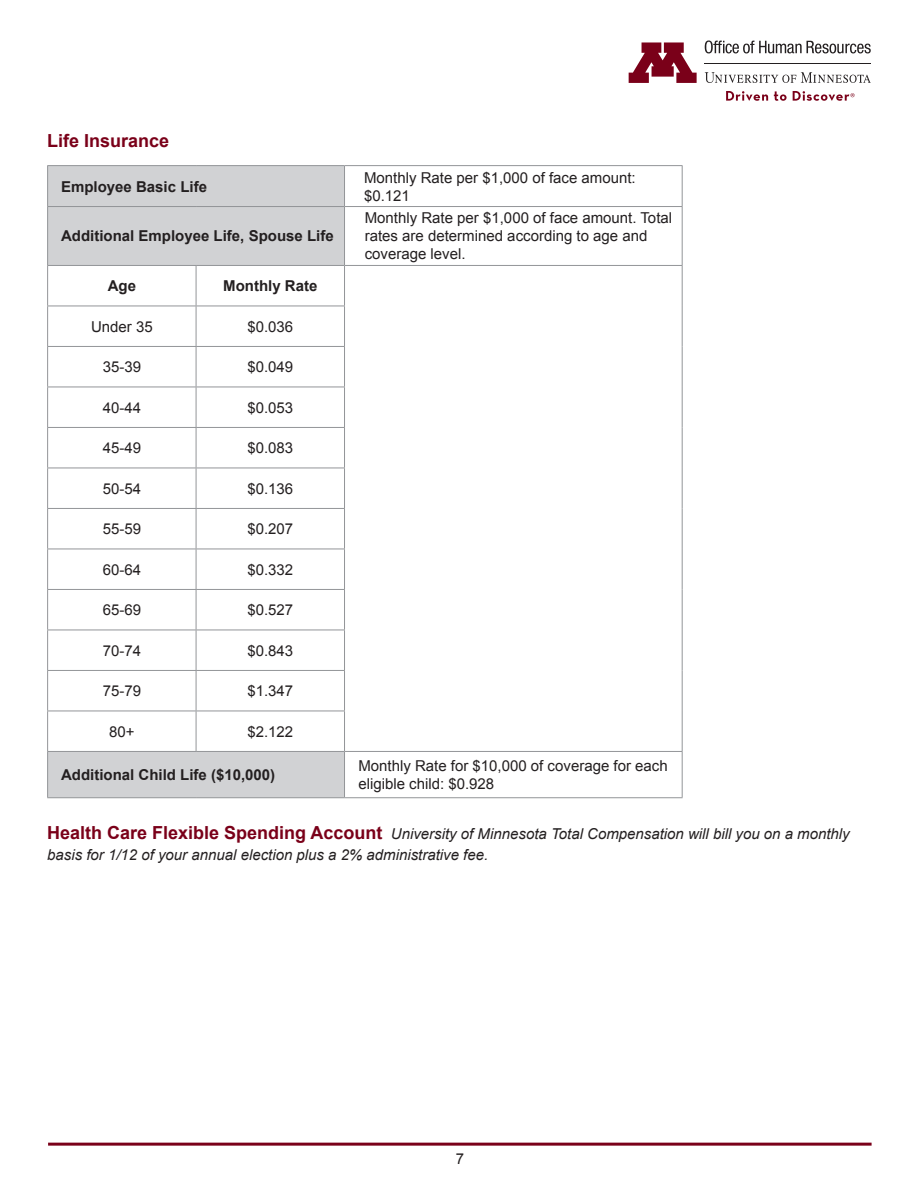
<style>
.page{position:relative;width:918px;height:1188px;background:#fff}
.page>*{position:absolute;margin:0;border:0;box-sizing:border-box;transform-origin:0 0}
.t1{font:700 18px "Arial";color:#7a0019}
.t2{font:15px/18px "Arial";color:#231f20}
.t3{font:italic 15px/21px "Arial";color:#231f20}
.t4{font:700 15px "Arial";color:#231f20}
.s1{font-weight:700;font-style:normal;font-size:18px;color:#7a0019}
</style>
<div class="page">
<hr style="left:48px;top:1143px;width:824px;height:3px;background:#7a0019">
<svg style="left:705px;top:41px;width:166px;height:12px"></svg>
<svg style="left:629px;top:42px;width:68px;height:41px"></svg>
<hr style="left:705px;top:63px;width:166px;height:1px;background:#231f20">
<svg style="left:705px;top:72px;width:166px;height:11px"></svg>
<svg style="left:726px;top:91px;width:42px;height:10px"></svg>
<svg style="left:774px;top:91px;width:13px;height:10px"></svg>
<svg style="left:793px;top:91px;width:62px;height:10px"></svg>
<svg style="left:48px;top:166px;width:296px;height:631px"></svg>
<hr style="left:47px;top:165px;width:149px;height:1px;background:#939598">
<hr style="left:47px;top:166px;width:1px;height:40px;background:#939598">
<hr style="left:196px;top:165px;width:149px;height:1px;background:#939598">
<hr style="left:345px;top:165px;width:338px;height:1px;background:#939598">
<hr style="left:344px;top:166px;width:1px;height:40px;background:#939598">
<hr style="left:682px;top:166px;width:1px;height:40px;background:#939598">
<hr style="left:47px;top:206px;width:149px;height:1px;background:#939598">
<hr style="left:47px;top:207px;width:1px;height:58px;background:#939598">
<hr style="left:196px;top:206px;width:149px;height:1px;background:#939598">
<hr style="left:345px;top:206px;width:338px;height:1px;background:#939598">
<hr style="left:344px;top:207px;width:1px;height:58px;background:#939598">
<hr style="left:682px;top:207px;width:1px;height:58px;background:#939598">
<hr style="left:47px;top:265px;width:149px;height:1px;background:#939598">
<hr style="left:47px;top:266px;width:1px;height:40px;background:#939598">
<hr style="left:196px;top:265px;width:149px;height:1px;background:#939598">
<hr style="left:196px;top:266px;width:1px;height:40px;background:#939598">
<hr style="left:345px;top:265px;width:338px;height:1px;background:#939598">
<hr style="left:344px;top:266px;width:1px;height:40px;background:#939598">
<hr style="left:682px;top:266px;width:1px;height:40px;background:#939598">
<hr style="left:47px;top:306px;width:149px;height:1px;background:#939598">
<hr style="left:47px;top:306px;width:1px;height:40px;background:#939598">
<hr style="left:196px;top:306px;width:149px;height:1px;background:#939598">
<hr style="left:196px;top:306px;width:1px;height:40px;background:#939598">
<hr style="left:344px;top:306px;width:1px;height:40px;background:#939598">
<hr style="left:682px;top:306px;width:1px;height:40px;background:#939598">
<hr style="left:47px;top:346px;width:149px;height:1px;background:#939598">
<hr style="left:47px;top:347px;width:1px;height:40px;background:#939598">
<hr style="left:196px;top:346px;width:149px;height:1px;background:#939598">
<hr style="left:196px;top:347px;width:1px;height:40px;background:#939598">
<hr style="left:344px;top:347px;width:1px;height:40px;background:#939598">
<hr style="left:682px;top:346px;width:1px;height:41px;background:#939598">
<hr style="left:47px;top:387px;width:149px;height:1px;background:#939598">
<hr style="left:47px;top:387px;width:1px;height:40px;background:#939598">
<hr style="left:196px;top:387px;width:149px;height:1px;background:#939598">
<hr style="left:196px;top:387px;width:1px;height:40px;background:#939598">
<hr style="left:344px;top:387px;width:1px;height:40px;background:#939598">
<hr style="left:682px;top:387px;width:1px;height:40px;background:#939598">
<hr style="left:47px;top:427px;width:149px;height:1px;background:#939598">
<hr style="left:47px;top:428px;width:1px;height:40px;background:#939598">
<hr style="left:196px;top:427px;width:149px;height:1px;background:#939598">
<hr style="left:196px;top:428px;width:1px;height:40px;background:#939598">
<hr style="left:344px;top:428px;width:1px;height:40px;background:#939598">
<hr style="left:682px;top:427px;width:1px;height:41px;background:#939598">
<hr style="left:47px;top:468px;width:149px;height:1px;background:#939598">
<hr style="left:47px;top:468px;width:1px;height:40px;background:#939598">
<hr style="left:196px;top:468px;width:149px;height:1px;background:#939598">
<hr style="left:196px;top:468px;width:1px;height:40px;background:#939598">
<hr style="left:344px;top:468px;width:1px;height:40px;background:#939598">
<hr style="left:682px;top:468px;width:1px;height:40px;background:#939598">
<hr style="left:47px;top:508px;width:149px;height:1px;background:#939598">
<hr style="left:47px;top:509px;width:1px;height:40px;background:#939598">
<hr style="left:196px;top:508px;width:149px;height:1px;background:#939598">
<hr style="left:196px;top:509px;width:1px;height:40px;background:#939598">
<hr style="left:344px;top:509px;width:1px;height:40px;background:#939598">
<hr style="left:682px;top:508px;width:1px;height:41px;background:#939598">
<hr style="left:47px;top:549px;width:149px;height:1px;background:#939598">
<hr style="left:47px;top:549px;width:1px;height:40px;background:#939598">
<hr style="left:196px;top:549px;width:149px;height:1px;background:#939598">
<hr style="left:196px;top:549px;width:1px;height:40px;background:#939598">
<hr style="left:344px;top:549px;width:1px;height:40px;background:#939598">
<hr style="left:682px;top:549px;width:1px;height:40px;background:#939598">
<hr style="left:47px;top:589px;width:149px;height:1px;background:#939598">
<hr style="left:47px;top:590px;width:1px;height:40px;background:#939598">
<hr style="left:196px;top:589px;width:149px;height:1px;background:#939598">
<hr style="left:196px;top:590px;width:1px;height:40px;background:#939598">
<hr style="left:344px;top:590px;width:1px;height:40px;background:#939598">
<hr style="left:682px;top:589px;width:1px;height:41px;background:#939598">
<hr style="left:47px;top:630px;width:149px;height:1px;background:#939598">
<hr style="left:47px;top:630px;width:1px;height:40px;background:#939598">
<hr style="left:196px;top:630px;width:149px;height:1px;background:#939598">
<hr style="left:196px;top:630px;width:1px;height:40px;background:#939598">
<hr style="left:344px;top:630px;width:1px;height:40px;background:#939598">
<hr style="left:682px;top:630px;width:1px;height:40px;background:#939598">
<hr style="left:47px;top:670px;width:149px;height:1px;background:#939598">
<hr style="left:47px;top:671px;width:1px;height:40px;background:#939598">
<hr style="left:196px;top:670px;width:149px;height:1px;background:#939598">
<hr style="left:196px;top:671px;width:1px;height:40px;background:#939598">
<hr style="left:344px;top:671px;width:1px;height:40px;background:#939598">
<hr style="left:682px;top:670px;width:1px;height:41px;background:#939598">
<hr style="left:47px;top:711px;width:149px;height:1px;background:#939598">
<hr style="left:47px;top:711px;width:1px;height:40px;background:#939598">
<hr style="left:196px;top:711px;width:149px;height:1px;background:#939598">
<hr style="left:196px;top:711px;width:1px;height:40px;background:#939598">
<hr style="left:344px;top:711px;width:1px;height:40px;background:#939598">
<hr style="left:682px;top:711px;width:1px;height:40px;background:#939598">
<hr style="left:47px;top:751px;width:149px;height:1px;background:#939598">
<hr style="left:47px;top:752px;width:1px;height:45px;background:#939598">
<hr style="left:196px;top:751px;width:149px;height:1px;background:#939598">
<hr style="left:345px;top:751px;width:338px;height:1px;background:#939598">
<hr style="left:344px;top:752px;width:1px;height:45px;background:#939598">
<hr style="left:682px;top:752px;width:1px;height:45px;background:#939598">
<hr style="left:47px;top:797px;width:149px;height:1px;background:#939598">
<hr style="left:196px;top:797px;width:149px;height:1px;background:#939598">
<hr style="left:345px;top:797px;width:338px;height:1px;background:#939598">
<p class="t1" style="left:47px;top:129px;width:124px">Life Insurance</p>
<p class="t4" style="left:61px;top:176px;width:147px">Employee Basic Life</p>
<p class="t2" style="left:364px;top:168px;width:273px">Monthly Rate per $1,000 of face amount: $0.121</p>
<p class="t4" style="left:61px;top:226px;width:274px">Additional Employee Life, Spouse Life</p>
<p class="t2" style="left:365px;top:209px;width:309px">Monthly Rate per $1,000 of face amount. Total rates are determined according to age and coverage level.</p>
<p class="t4" style="left:108px;top:276px;width:30px">Age</p>
<p class="t4" style="left:223px;top:276px;width:96px">Monthly Rate</p>
<p class="t2" style="left:91px;top:318px;width:63px">Under 35</p>
<p class="t2" style="left:247px;top:318px;width:47px">$0.036</p>
<p class="t2" style="left:103px;top:358px;width:40px">35-39</p>
<p class="t2" style="left:247px;top:358px;width:47px">$0.049</p>
<p class="t2" style="left:103px;top:399px;width:40px">40-44</p>
<p class="t2" style="left:247px;top:399px;width:47px">$0.053</p>
<p class="t2" style="left:103px;top:439px;width:40px">45-49</p>
<p class="t2" style="left:247px;top:439px;width:47px">$0.083</p>
<p class="t2" style="left:103px;top:480px;width:40px">50-54</p>
<p class="t2" style="left:247px;top:480px;width:47px">$0.136</p>
<p class="t2" style="left:103px;top:520px;width:40px">55-59</p>
<p class="t2" style="left:247px;top:520px;width:47px">$0.207</p>
<p class="t2" style="left:103px;top:561px;width:40px">60-64</p>
<p class="t2" style="left:247px;top:561px;width:47px">$0.332</p>
<p class="t2" style="left:103px;top:601px;width:40px">65-69</p>
<p class="t2" style="left:247px;top:601px;width:47px">$0.527</p>
<p class="t2" style="left:103px;top:642px;width:40px">70-74</p>
<p class="t2" style="left:247px;top:642px;width:47px">$0.843</p>
<p class="t2" style="left:103px;top:682px;width:40px">75-79</p>
<p class="t2" style="left:247px;top:682px;width:47px">$1.347</p>
<p class="t2" style="left:109px;top:723px;width:27px">80+</p>
<p class="t2" style="left:247px;top:723px;width:47px">$2.122</p>
<p class="t4" style="left:61px;top:764px;width:216px">Additional Child Life ($10,000)</p>
<p class="t2" style="left:358px;top:757px;width:311px">Monthly Rate for $10,000 of coverage for each eligible child: $0.928</p>
<p class="t3" style="left:47px;top:824px;width:804px"><span class="s1">Health Care Flexible Spending Account</span> University of Minnesota Total Compensation will bill you on a monthly basis for 1/12 of your annual election plus a 2% administrative fee.</p>
<p class="t2" style="left:456px;top:1150px;width:10px">7</p>
</div>
